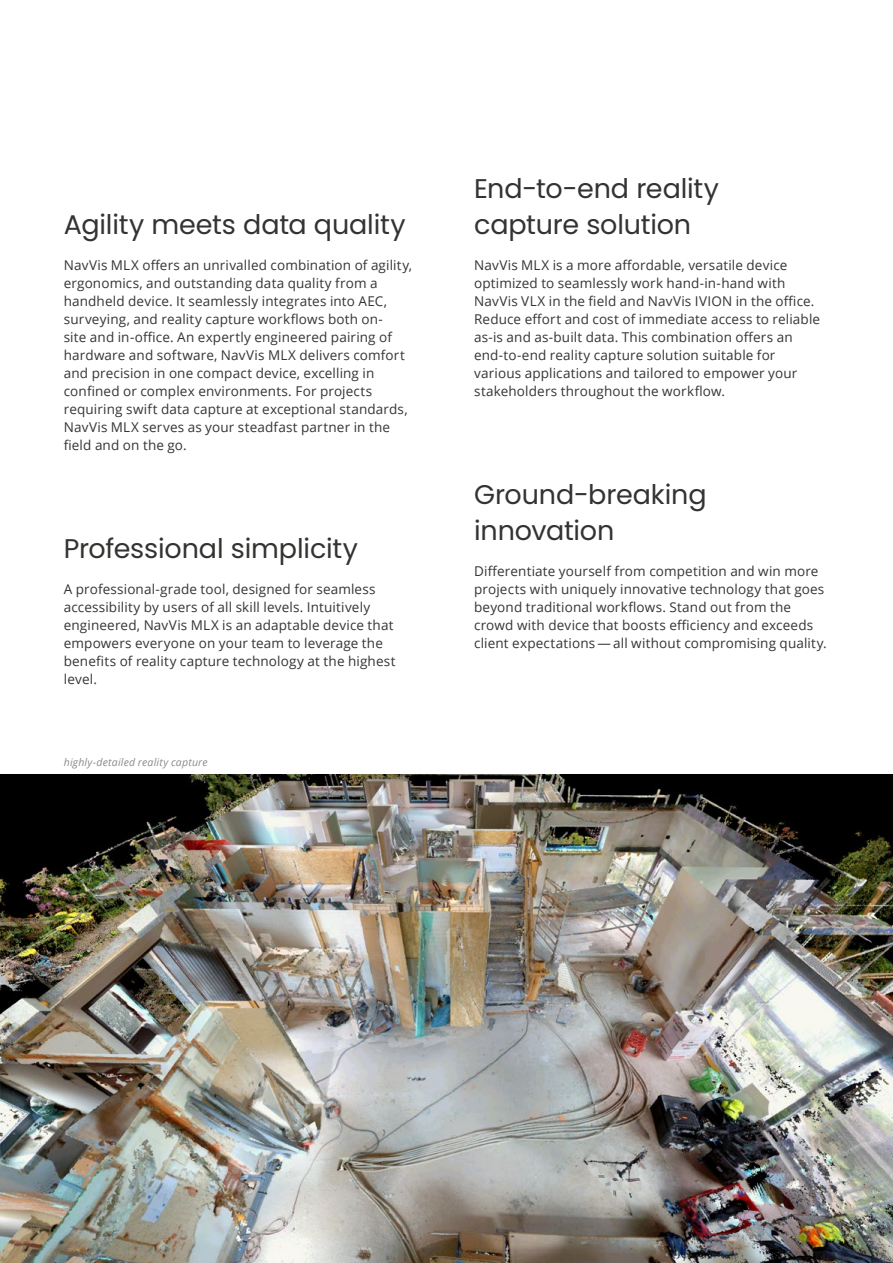
<style>
.page{position:relative;width:893px;height:1263px;background:#fff}
.page>*{position:absolute;margin:0;border:0;box-sizing:border-box;transform-origin:0 0}
.t1{font:27px/36px "Poppins";letter-spacing:-.005em;color:#333332}
.t2{font:13.5px/18px "Open Sans";letter-spacing:.01em;color:#353436}
.t3{font:italic 10.5px "Open Sans";letter-spacing:.02em;color:#888b8d}
</style>
<div class="page">
<img style="left:0;top:775px;width:893px;height:488px">
<h1 class="t1" style="left:64px;top:207px;width:343px">Agility meets data quality</h1>
<p class="t2" style="left:64px;top:256px;width:350px">NavVis MLX offers an unrivalled combination of agility, ergonomics, and outstanding data quality from a handheld device. It seamlessly integrates into AEC, surveying, and reality capture workflows both on-<br>site and in-office. An expertly engineered pairing of hardware and software, NavVis MLX delivers comfort and precision in one compact device, excelling in confined or complex environments. For projects requiring swift data capture at exceptional standards, NavVis MLX serves as your steadfast partner in the field and on the go.</p>
<h1 class="t1" style="left:64px;top:531px;width:296px">Professional simplicity</h1>
<p class="t2" style="left:64px;top:580px;width:333px">A professional-grade tool, designed for seamless accessibility by users of all skill levels. Intuitively engineered, NavVis MLX is an adaptable device that empowers everyone on your team to leverage the benefits of reality capture technology at the highest level.</p>
<p class="t3" style="left:64px;top:754px;width:145px">highly-detailed reality capture</p>
<h1 class="t1" style="left:474px;top:171px;width:247px">End-to-end reality capture solution</h1>
<p class="t2" style="left:474px;top:256px;width:347px">NavVis MLX is a more affordable, versatile device optimized to seamlessly work hand-in-hand with NavVis VLX in the field and NavVis IVION in the office.<br>Reduce effort and cost of immediate access to reliable as-is and as-built data. This combination offers an end-to-end reality capture solution suitable for various applications and tailored to empower your stakeholders throughout the workflow.</p>
<h1 class="t1" style="left:474px;top:477px;width:234px">Ground-breaking innovation</h1>
<p class="t2" style="left:474px;top:562px;width:354px">Differentiate yourself from competition and win more projects with uniquely innovative technology that goes beyond traditional workflows. Stand out from the crowd with device that boosts efficiency and exceeds client expectations — all without compromising quality.</p>
</div>
